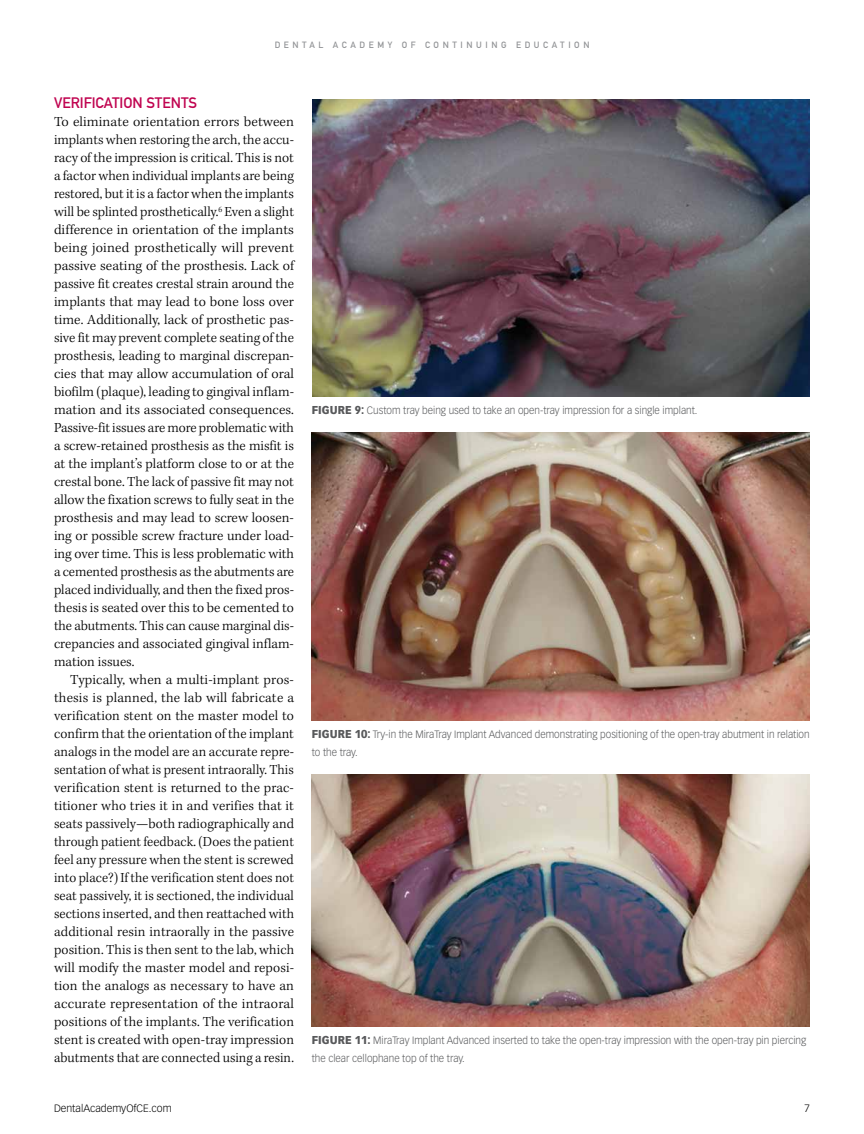
<style>
.page{position:relative;width:864px;height:1134px;background:#fff}
.page>*{position:absolute;margin:0;border:0;box-sizing:border-box;transform-origin:0 0}
.t1{font:15px "DIN Mittelschrift Std";color:#c00450}
.t2{font:300 14.25px/18px "Kepler Std";color:#000;text-align:justify}
.t3{font:300 10.5px/18px "Vectora LT Std";color:#58595b;scale:.95 1}
.t4{font:300 10.5px "Vectora LT Std";color:#000}
.t5{font:9px "DIN Mittelschrift Std";letter-spacing:.4em;color:#808285}
.s1{font-weight:900;font-size:11.25px}
</style>
<div class="page">
<img style="left:312px;top:99px;width:498px;height:297px">
<img style="left:312px;top:774px;width:498px;height:252px">
<img style="left:312px;top:432px;width:498px;height:288px">
<p class="t5" style="left:274px;top:40px;width:317px">DENTAL ACADEMY OF CONTINUING EDUCATION</p>
<p class="t1" style="left:54px;top:94px;width:145px">VERIFICATION STENTS</p>
<p class="t2" style="left:54px;top:114px;width:242px">To eliminate orientation errors between implants when restoring the arch, the accu&shy;racy of the impression is critical. This is not a factor when individual implants are being restored, but it is a factor when the implants will be splinted prosthetically.<sup>6</sup> Even a slight difference in orientation of the implants being joined prosthetically will prevent passive seating of the prosthesis. Lack of passive fit creates crestal strain around the implants that may lead to bone loss over time. Additionally, lack of prosthetic pas&shy;sive fit may prevent complete seating of the prosthesis, leading to marginal discrepan&shy;cies that may allow accumulation of oral biofilm (plaque), leading to gingival inflam&shy;mation and its associated consequences.<br>Passive-fit issues are more problematic with a screw-retained prosthesis as the misfit is at the implant’s platform close to or at the crestal bone. The lack of passive fit may not allow the fixation screws to fully seat in the prosthesis and may lead to screw loosen&shy;ing or possible screw fracture under load&shy;ing over time. This is less problematic with a cemented prosthesis as the abutments are placed individually, and then the fixed pros&shy;thesis is seated over this to be cemented to the abutments. This can cause marginal dis&shy;crepancies and associated gingival inflam&shy;mation issues.</p>
<p class="t2" style="left:54px;top:672px;width:242px;text-indent:16px">Typically, when a multi-implant pros&shy;thesis is planned, the lab will fabricate a verification stent on the master model to confirm that the orientation of the implant analogs in the model are an accurate repre&shy;sentation of what is present intraorally. This verification stent is returned to the prac&shy;titioner who tries it in and verifies that it seats passively—both radiographically and through patient feedback. (Does the patient feel any pressure when the stent is screwed into place?) If the verification stent does not seat passively, it is sectioned, the individual sections inserted, and then reattached with additional resin intraorally in the passive position. This is then sent to the lab, which will modify the master model and reposi&shy;tion the analogs as necessary to have an accurate representation of the intraoral positions of the implants. The verification stent is created with open-tray impression abutments that are connected using a resin.</p>
<p class="t3" style="left:312px;top:402px;width:408px"><span class="s1">FIGURE 9:</span> Custom tray being used to take an open-tray impression for a single implant.</p>
<p class="t3" style="left:312px;top:726px;width:526px"><span class="s1">FIGURE 10:</span> Try-in the MiraTray Implant Advanced demonstrating positioning of the open-tray abutment in relation to the tray.</p>
<p class="t3" style="left:312px;top:1032px;width:522px"><span class="s1">FIGURE 11:</span> MiraTray Implant Advanced inserted to take the open-tray impression with the open-tray pin piercing the clear cellophane top of the tray.</p>
<p class="t4" style="left:54px;top:1102px;width:119px">DentalAcademyOfCE.com</p>
<p class="t4" style="left:805px;top:1102px;width:7px">7</p>
</div>
